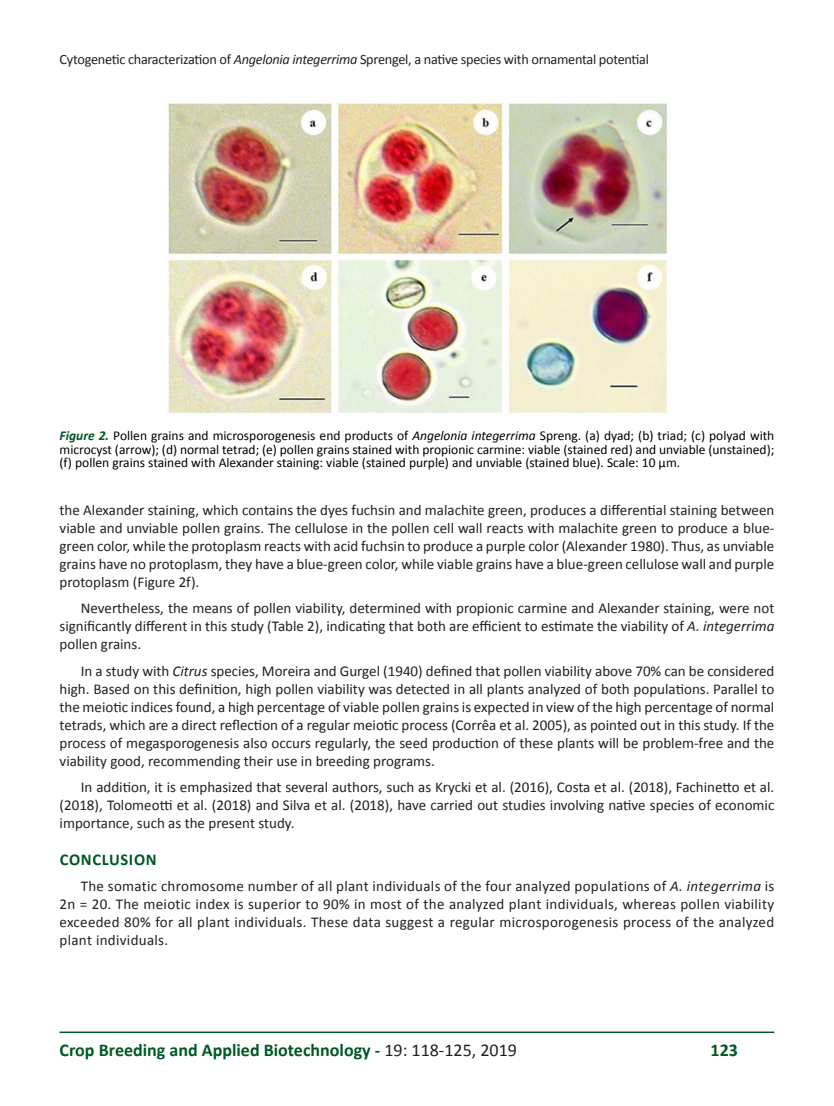
<style>
.page{position:relative;width:834px;height:1106px;background:#fff}
.page>*{position:absolute;margin:0;border:0;box-sizing:border-box;transform-origin:0 0}
.t1{font:700 18px "Calibri";color:#005824}
.TITULO_1{font:700 16.5px "Calibri";letter-spacing:.04em;color:#005824}
.CORPO_DE_TEXTO{font:15px/18px "Calibri";color:#231f20;text-align:justify}
.t2{font:14.25px "Calibri";letter-spacing:-.02em;color:#231f20}
.FIGURAS_E_TABELAS{font:13.5px/13.5px "Calibri";color:#000;text-align:justify}
.s1{font-style:italic}
.s2{font-weight:700;font-style:italic;color:#005824}
.s3{font-weight:400;color:#231f20}
</style>
<div class="page">
<hr style="left:60px;top:1031px;width:714px;height:2px;background:#005824">
<img style="left:168px;top:103px;width:500px;height:311px">
<p class="t2" style="left:60px;top:49px;width:591px">Cytogenetic characterization of <span class="s1">Angelonia integerrima</span> Sprengel, a native species with ornamental potential</p>
<p class="FIGURAS_E_TABELAS" style="left:60px;top:429px;width:716px"><span class="s2">Figure 2.</span> Pollen grains and microsporogenesis end products of <span class="s1">Angelonia integerrima</span> Spreng. (a) dyad; (b) triad; (c) polyad with microcyst (arrow); (d) normal tetrad; (e) pollen grains stained with propionic carmine: viable (stained red) and unviable (unstained); (f) pollen grains stained with Alexander staining: viable (stained purple) and unviable (stained blue). Scale: 10 μm.</p>
<p class="CORPO_DE_TEXTO" style="left:60px;top:500px;width:716px">the Alexander staining, which contains the dyes fuchsin and malachite green, produces a differential staining between viable and unviable pollen grains. The cellulose in the pollen cell wall reacts with malachite green to produce a blue&shy;green color, while the protoplasm reacts with acid fuchsin to produce a purple color (Alexander 1980). Thus, as unviable grains have no protoplasm, they have a blue-green color, while viable grains have a blue-green cellulose wall and purple protoplasm (Figure 2f).</p>
<p class="CORPO_DE_TEXTO" style="left:60px;top:599px;width:716px;text-indent:21px">Nevertheless, the means of pollen viability, determined with propionic carmine and Alexander staining, were not significantly different in this study (Table 2), indicating that both are efficient to estimate the viability of <span class="s1">A. integerrima </span>pollen grains.</p>
<p class="CORPO_DE_TEXTO" style="left:60px;top:661px;width:716px;text-indent:21px">In a study with <span class="s1">Citrus</span> species, Moreira and Gurgel (1940) defined that pollen viability above 70% can be considered high. Based on this definition, high pollen viability was detected in all plants analyzed of both populations. Parallel to the meiotic indices found, a high percentage of viable pollen grains is expected in view of the high percentage of normal tetrads, which are a direct reflection of a regular meiotic process (Corrêa et al. 2005), as pointed out in this study. If the process of megasporogenesis also occurs regularly, the seed production of these plants will be problem-free and the viability good, recommending their use in breeding programs.</p>
<p class="CORPO_DE_TEXTO" style="left:60px;top:778px;width:716px;text-indent:21px">In addition, it is emphasized that several authors, such as Krycki et al. (2016), Costa et al. (2018), Fachinetto et al. (2018), Tolomeotti et al. (2018) and Silva et al. (2018), have carried out studies involving native species of economic importance, such as the present study.</p>
<p class="TITULO_1" style="left:60px;top:847px;width:98px">CONCLUSION</p>
<p class="CORPO_DE_TEXTO" style="left:60px;top:877px;width:716px;text-indent:21px">The somatic chromosome number of all plant individuals of the four analyzed populations of <span class="s1">A. integerrima</span> is 2n = 20. The meiotic index is superior to 90% in most of the analyzed plant individuals, whereas pollen viability exceeded 80% for all plant individuals. These data suggest a regular microsporogenesis process of the analyzed plant individuals.</p>
<p class="t1" style="left:60px;top:1037px;width:459px">Crop Breeding and Applied Biotechnology - <span class="s3">19: 118-125, 2019</span></p>
<p class="t1" style="left:710px;top:1037px;width:29px">123</p>
</div>
